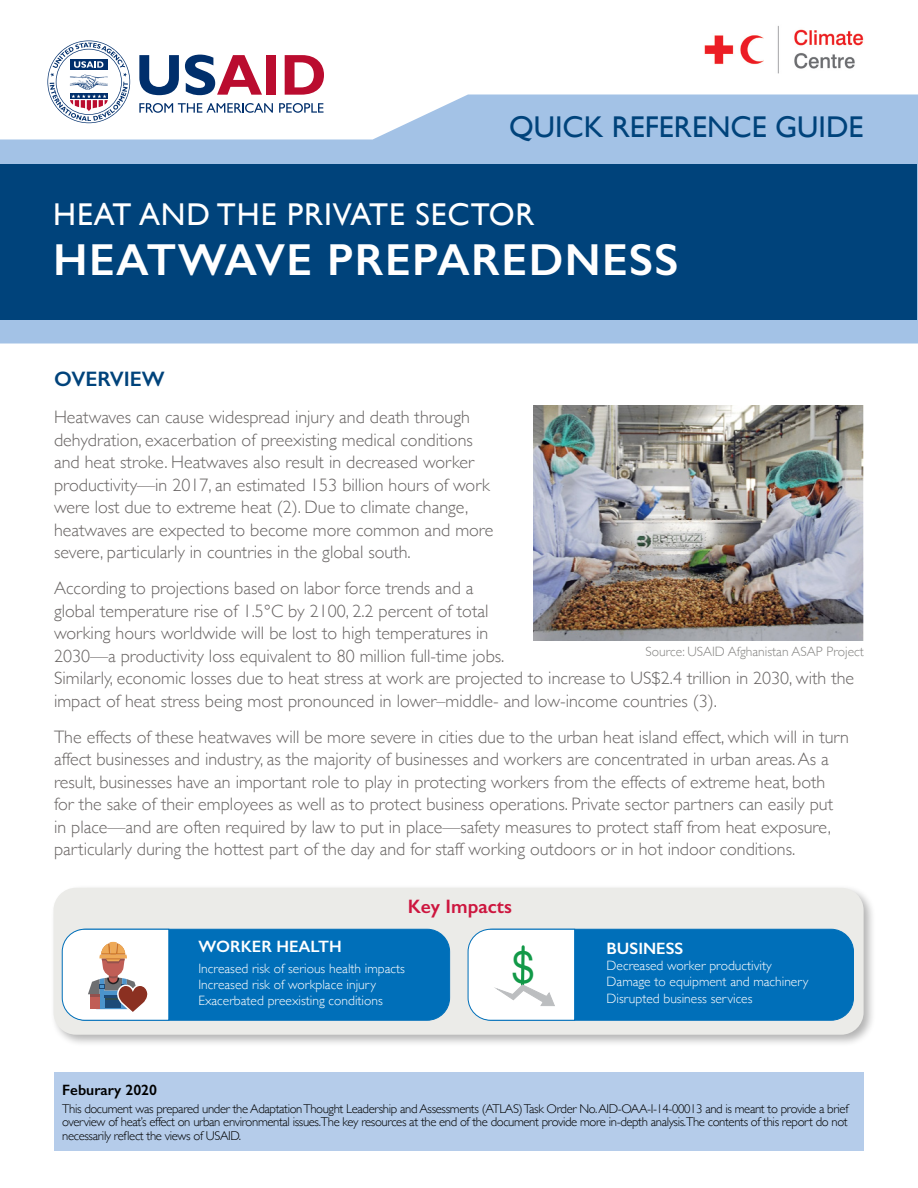
<style>
.page{position:relative;width:918px;height:1188px;background:#fff}
.page>*{position:absolute;margin:0;border:0;box-sizing:border-box;transform-origin:0 0}
.t1{font:600 45px "Gill Sans";letter-spacing:.03em;color:#fff}
.t2{font:43.8px "Arial Narrow";color:#129948}
.t3{font:31.5px "Gill Sans";letter-spacing:.03em;color:#fff}
.t4{font:30px "Gill Sans";color:#00437b}
.t5{font:600 21px "Gill Sans";color:#00437b}
.t6{font:600 19.5px "Gill Sans";color:#cd163f}
.t7{font:300 18px/22.5px "Gill Sans";color:#686463}
.t8{font:600 16.5px "Gill Sans";color:#fff}
.t9{font:600 15px "Gill Sans";color:#000}
.t10{font:300 13.5px/16.2px "Gill Sans";color:#fff}
.t11{font:300 13.5px "Gill Sans";color:#858482}
.t12{font:300 12.75px/13.5px "Gill Sans";letter-spacing:-.03em;color:#000;text-align:justify}
</style>
<div class="page">
<div style="left:50px;top:884px;width:826px;height:163px;background:#000;opacity:.3"></div>
<div style="left:53px;top:888px;width:811px;height:147px;background:#ebebe8;border-radius:22px"></div>
<div style="left:64px;top:929px;width:386px;height:91px;background:#006fb9;border-radius:22px"></div>
<div style="left:63px;top:929px;width:387px;height:92px;border:1px solid #006fb9;border-radius:22px"></div>
<div style="left:470px;top:929px;width:384px;height:91px;background:#006fb9;border-radius:22px"></div>
<div style="left:470px;top:929px;width:384px;height:92px;border:1px solid #006fb9;border-radius:22px"></div>
<svg style="left:139px;top:55px;width:40px;height:39px"></svg>
<svg style="left:185px;top:55px;width:77px;height:39px"></svg>
<div style="left:266px;top:55px;width:10px;height:40px;background:#ba0c2f"></div>
<svg style="left:285px;top:55px;width:39px;height:39px"></svg>
<svg style="left:47px;top:41px;width:83px;height:53px"></svg>
<svg style="left:0;top:94px;width:918px;height:250px;fill:#a3c2e6"></svg>
<div style="left:1px;top:164px;width:916px;height:156px;background:#00437b"></div>
<div style="left:54px;top:1072px;width:809px;height:79px;background:#b5ccea"></div>
<img style="left:533px;top:405px;width:330px;height:235px">
<img style="left:704px;top:26px;width:160px;height:48px">
<svg style="left:61px;top:928px;width:109px;height:93px;background:#d9d6d7"></svg>
<svg style="left:467px;top:928px;width:108px;height:93px;background:#f0f5f6"></svg>
<h3 class="t4" style="left:509px;top:109px;width:356px">QUICK REFERENCE GUIDE</h3>
<h3 class="t3" style="left:53px;top:196px;width:483px">HEAT AND THE PRIVATE SECTOR</h3>
<h1 class="t1" style="left:53px;top:232px;width:627px">HEATWAVE PREPAREDNESS</h1>
<p class="t5" style="left:54px;top:366px;width:112px">OVERVIEW</p>
<p class="t7" style="left:54px;top:405px;width:441px">Heatwaves can cause widespread injury and death through dehydration, exacerbation of preexisting medical conditions and heat stroke. Heatwaves also result in decreased worker productivity—in 2017, an estimated 153 billion hours of work were lost due to extreme heat (2). Due to climate change, heatwaves are expected to become more common and more severe, particularly in countries in the global south.</p>
<p class="t7" style="left:54px;top:576px;width:802px">According to projections based on labor force trends and a<br>global temperature rise of 1.5°C by 2100, 2.2 percent of total<br>working hours worldwide will be lost to high temperatures in<br>2030—a productivity loss equivalent to 80 million full-time jobs.<br>Similarly, economic losses due to heat stress at work are projected to increase to US$2.4 trillion in 2030, with the impact of heat stress being most pronounced in lower–middle- and low-income countries (3).</p>
<p class="t7" style="left:54px;top:725px;width:796px">The effects of these heatwaves will be more severe in cities due to the urban heat island effect, which will in turn affect businesses and industry, as the majority of businesses and workers are concentrated in urban areas. As a result, businesses have an important role to play in protecting workers from the effects of extreme heat, both for the sake of their employees as well as to protect business operations. Private sector partners can easily put in place—and are often required by law to put in place—safety measures to protect staff from heat exposure, particularly during the hottest part of the day and for staff working outdoors or in hot indoor conditions.</p>
<p class="t11" style="left:645px;top:641px;width:220px">Source: USAID Afghanistan ASAP Project</p>
<p class="t6" style="left:408px;top:894px;width:105px">Key Impacts</p>
<p class="t8" style="left:198px;top:936px;width:145px">WORKER HEALTH</p>
<p class="t10" style="left:198px;top:960px;width:208px">Increased risk of serious health impacts<br>Increased risk of workplace injury<br>Exacerbated preexisting conditions</p>
<h2 class="t2" style="left:511px;top:935px;width:25px">S</h2>
<p class="t8" style="left:607px;top:938px;width:78px">BUSINESS</p>
<p class="t10" style="left:607px;top:957px;width:203px">Decreased worker productivity<br>Damage to equipment and machinery<br>Disrupted business services</p>
<p class="t9" style="left:62px;top:1080px;width:96px">Feburary 2020</p>
<p class="t12" style="left:62px;top:1101px;width:788px">This document was prepared under the Adaptation Thought Leadership and Assessments (ATLAS) Task Order No. AID-OAA-I-14-00013 and is meant to provide a brief overview of heat’s effect on urban environmental issues.The key resources at the end of the document provide more in-depth analysis.The contents of this report do not necessarily reflect the views of USAID.</p>
</div>
